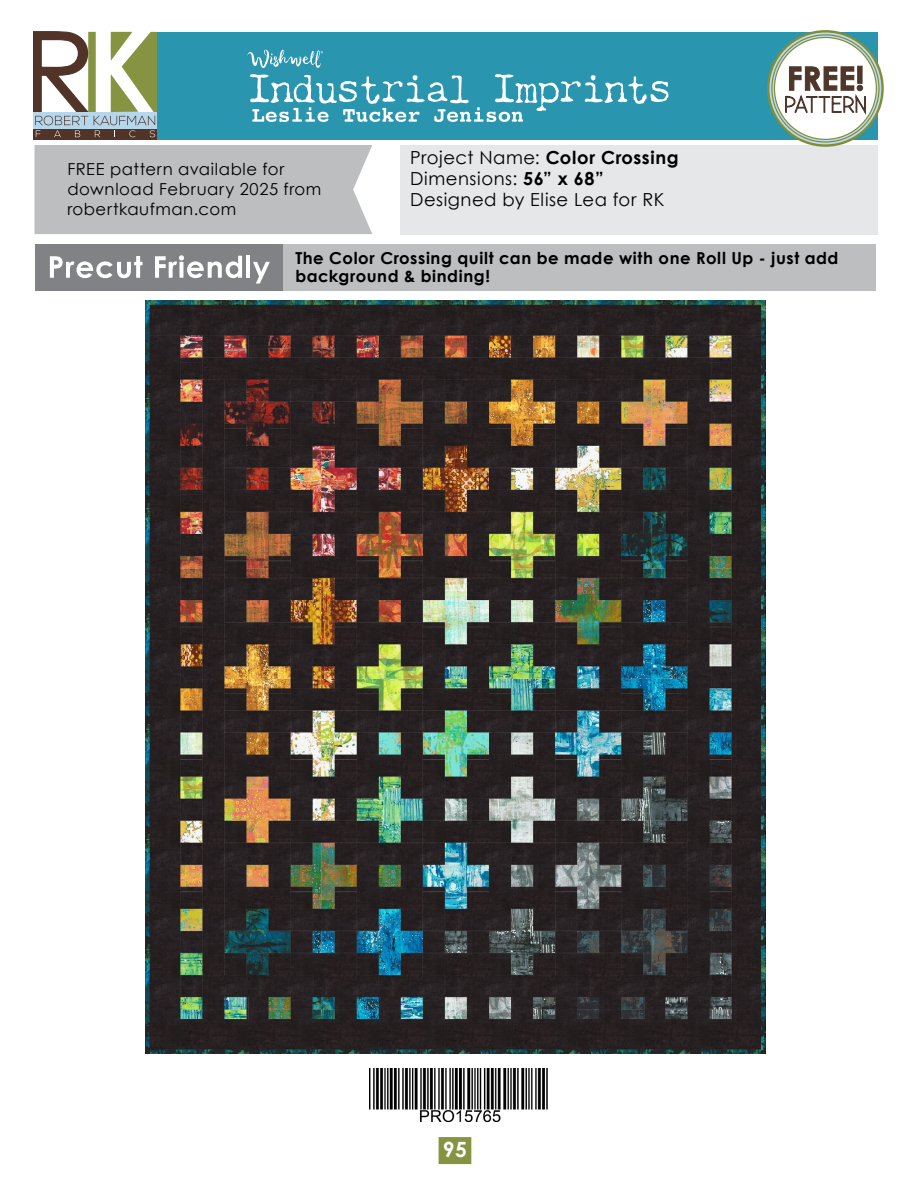
<style>
.page{position:relative;width:918px;height:1188px;background:#fff}
.page>*{position:absolute;margin:0;border:0;box-sizing:border-box;transform-origin:0 0}
.t1{font:700 21px "Century Gothic";color:#fff}
.t2{font:18px/21px "Century Gothic";letter-spacing:.03em;color:#000}
.t3{font:700 16.5px/18px "Century Gothic";letter-spacing:.035em;color:#000}
.t4{font:16.5px/19.8px "Century Gothic";letter-spacing:.035em;color:#000}
.s1{font-weight:700}
</style>
<div class="page">
<div style="left:439px;top:1137px;width:32px;height:27px;background:#869441"></div>
<img style="left:369px;top:1068px;width:179px;height:54px">
<img style="left:145px;top:300px;width:621px;height:754px">
<div style="left:35px;top:145px;width:337px;height:89px;background:#bcbec0"></div>
<div style="left:400px;top:145px;width:478px;height:89px;background:#e6e7e8"></div>
<div style="left:35px;top:245px;width:841px;height:46px;background:#bcbec0"></div>
<div style="left:35px;top:245px;width:248px;height:46px;background:#808285"></div>
<svg style="left:50px;top:256px;width:93px;height:22px"></svg>
<svg style="left:155px;top:255px;width:87px;height:23px"></svg>
<hr style="left:246px;top:256px;width:4px;height:22px;background:#fff">
<svg style="left:253px;top:262px;width:17px;height:22px"></svg>
<div style="left:153px;top:32px;width:725px;height:107px;background:#2a95af"></div>
<svg style="left:34px;top:32px;width:123px;height:107px"></svg>
<svg style="left:768px;top:31px;width:115px;height:115px"></svg>
<div style="left:767px;top:30px;width:117px;height:117px;border:2px solid #7f8e39;border-radius:50%"></div>
<svg style="left:772px;top:35px;width:107px;height:107px"></svg>
<div style="left:774px;top:37px;width:102px;height:102px;background:#fff;border-radius:50%"></div>
<svg style="left:785px;top:66px;width:81px;height:49px"></svg>
<svg style="left:250px;top:74px;width:419px;height:48px"></svg>
<svg style="left:247px;top:50px;width:76px;height:18px"></svg>
<p class="t2" style="left:410px;top:147px;width:270px">Project Name: <span class="s1">Color Crossing<br></span>Dimensions: <span class="s1">56” x 68”<br></span>Designed by Elise Lea for RK</p>
<p class="t4" style="left:67px;top:159px;width:256px">FREE pattern available for download February 2025 from robertkaufman.com</p>
<p class="t3" style="left:295px;top:249px;width:545px">The Color Crossing quilt can be made with one Roll Up - just add background &amp; binding!</p>
<p class="t1" style="left:443px;top:1134px;width:26px">95</p>
</div>
